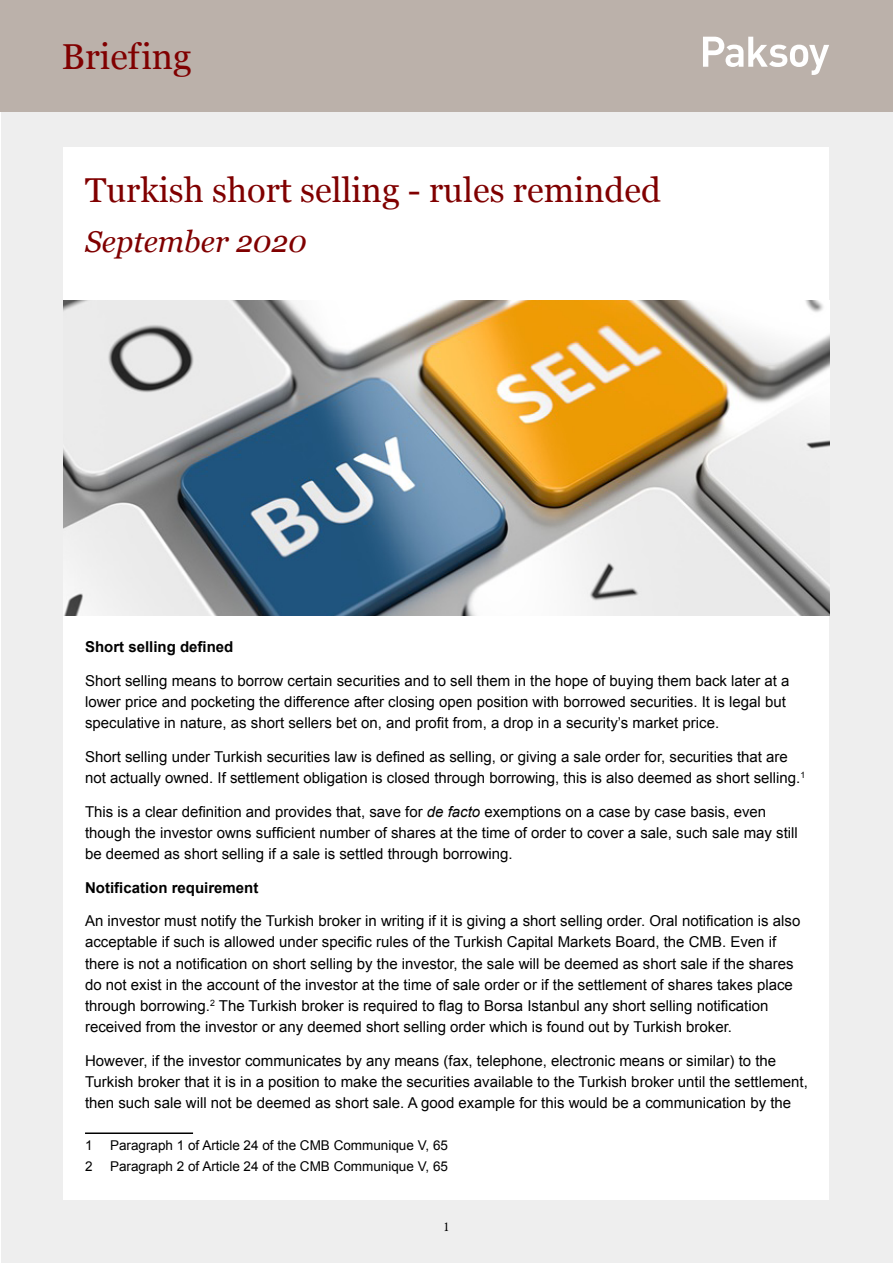
<style>
.page{position:relative;width:893px;height:1263px;background:#fff}
.page>*{position:absolute;margin:0;border:0;box-sizing:border-box;transform-origin:0 0}
.t1{font:36px "Georgia";color:#800000}
.t2{font:34.5px "Georgia";color:#800000}
.t3{font:italic 30px "Georgia";color:#800000}
.t4{font:15px/21.1px "Arial";color:#000}
.t5{font:700 15px "Arial";color:#000}
.t6{font:13.5px "Arial";color:#000}
.t7{font:13.5px "Garamond Premr Pro";color:#000}
.s1{font-style:italic}
</style>
<div class="page">
<div style="left:1px;top:0;width:892px;height:1263px;background:#eee"></div>
<div style="left:0;top:0;width:893px;height:112px;background:#bbb1aa"></div>
<div style="left:64px;top:147px;width:765px;height:1052px;background:#fff"></div>
<hr style="left:85px;top:1132px;width:108px;height:2px;background:#000">
<svg style="left:703px;top:37px;width:126px;height:38px"></svg>
<img style="left:64px;top:301px;width:765px;height:314px">
<h1 class="t1" style="left:62px;top:31px;width:131px">Briefing</h1>
<h2 class="t2" style="left:85px;top:165px;width:577px">Turkish short selling - rules reminded</h2>
<h3 class="t3" style="left:85px;top:220px;width:223px">September 2020</h3>
<p class="t5" style="left:85px;top:637px;width:150px">Short selling defined</p>
<p class="t4" style="left:85px;top:670px;width:706px">Short selling means to borrow certain securities and to sell them in the hope of buying them back later at a lower price and pocketing the difference after closing open position with borrowed securities. It is legal but speculative in nature, as short sellers bet on, and profit from, a drop in a security’s market price.</p>
<p class="t4" style="left:85px;top:746px;width:722px">Short selling under Turkish securities law is defined as selling, or giving a sale order for, securities that are not actually owned. If settlement obligation is closed through borrowing, this is also deemed as short selling.<sup>1</sup></p>
<p class="t4" style="left:85px;top:801px;width:714px">This is a clear definition and provides that, save for <span class="s1">de facto</span> exemptions on a case by case basis, even though the investor owns sufficient number of shares at the time of order to cover a sale, such sale may still be deemed as short selling if a sale is settled through borrowing.</p>
<p class="t5" style="left:85px;top:877px;width:175px">Notification requirement</p>
<p class="t4" style="left:85px;top:911px;width:717px">An investor must notify the Turkish broker in writing if it is giving a short selling order. Oral notification is also acceptable if such is allowed under specific rules of the Turkish Capital Markets Board, the CMB. Even if there is not a notification on short selling by the investor, the sale will be deemed as short sale if the shares do not exist in the account of the investor at the time of sale order or if the settlement of shares takes place through borrowing.<sup>2</sup> The Turkish broker is required to flag to Borsa Istanbul any short selling notification received from the investor or any deemed short selling order which is found out by Turkish broker.</p>
<p class="t4" style="left:85px;top:1050px;width:724px">However, if the investor communicates by any means (fax, telephone, electronic means or similar) to the<br>Turkish broker that it is in a position to make the securities available to the Turkish broker until the settlement, then such sale will not be deemed as short sale. A good example for this would be a communication by the</p>
<p class="t6" style="left:85px;top:1136px;width:9px">1</p>
<p class="t6" style="left:110px;top:1136px;width:339px">Paragraph 1 of Article 24 of the CMB Communique V, 65</p>
<p class="t6" style="left:85px;top:1157px;width:9px">2</p>
<p class="t6" style="left:110px;top:1157px;width:339px">Paragraph 2 of Article 24 of the CMB Communique V, 65</p>
<p class="t7" style="left:443px;top:1218px;width:8px">1</p>
</div>
